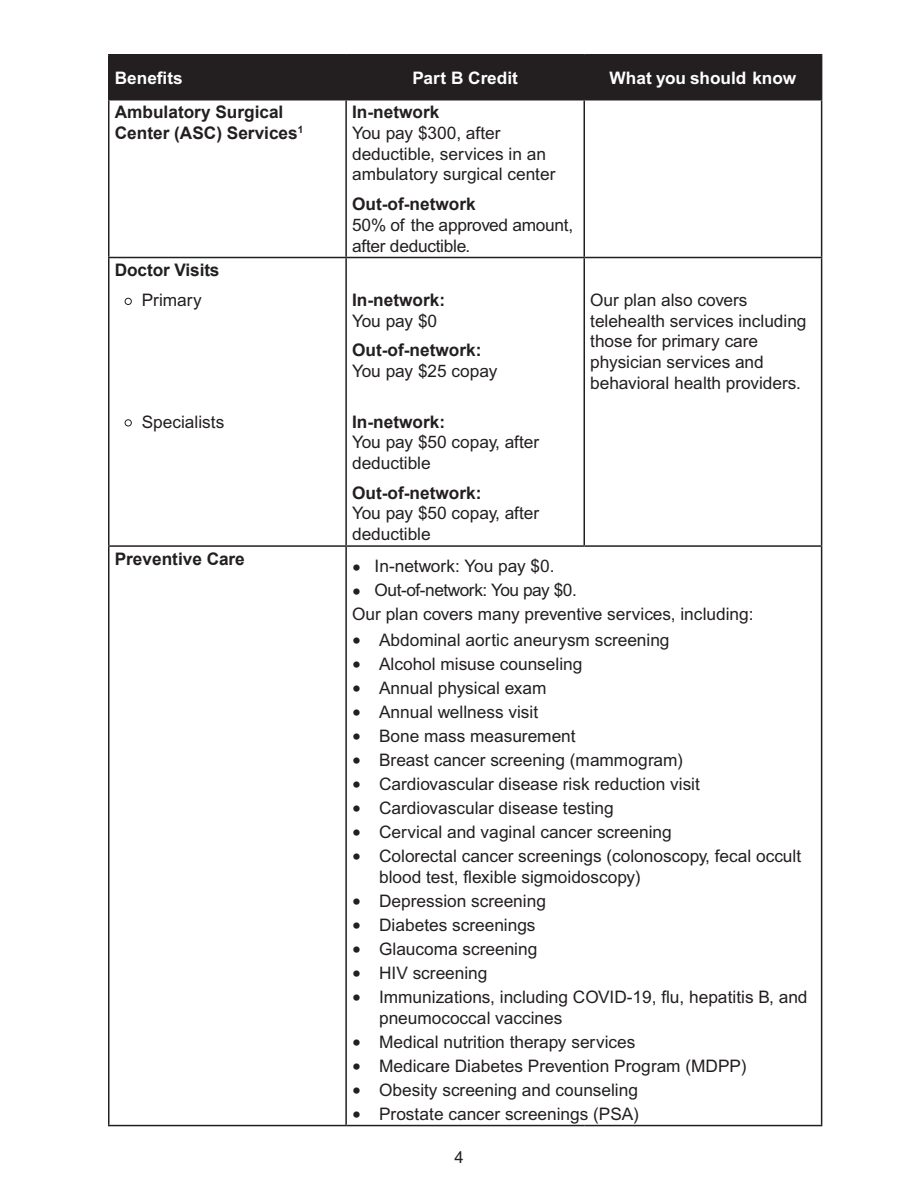
<style>
.page{position:relative;width:918px;height:1188px;background:#fff}
.page>*{position:absolute;margin:0;border:0;box-sizing:border-box;transform-origin:0 0}
.PB-_list{font:17.25px/21px "Arial MT Std";color:#231f20}
.Table_Text_Left{font:17.25px/20.7px "Arial MT Std";color:#231f20}
.Table_Sub_Head{font:700 17.25px/20.7px "Arial";color:#231f20}
.PB-table_row_center{font:17.25px "Arial MT Std";color:#231f20}
.Table_Head{font:700 17.25px "Arial MT Std";color:#fff}
.PB-_list-2{font:17.25px "Arial MT Std";letter-spacing:-.025em;color:#231f20}
.Table_Text_Left_Bl{font:17.25px "Arial MT Std";color:#231f20}
.t1{font:16.5px "Arial MT Std";color:#231f20}
.s1{font-family:"Times New Roman";font-size:25.5px}
</style>
<div class="page">
<div style="left:110px;top:56px;width:711px;height:43px;background:#231f20"></div>
<hr style="left:821px;top:547px;width:1px;height:578px;background:#231f20">
<hr style="left:108px;top:1125px;width:238px;height:1px;background:#231f20">
<hr style="left:346px;top:1125px;width:238px;height:1px;background:#231f20">
<hr style="left:584px;top:1125px;width:238px;height:1px;background:#231f20">
<hr style="left:108px;top:56px;width:2px;height:43px;background:#231f20">
<hr style="left:108px;top:54px;width:238px;height:2px;background:#231f20">
<hr style="left:108px;top:99px;width:238px;height:1px;background:#231f20">
<hr style="left:345px;top:56px;width:2px;height:43px;background:#231f20">
<hr style="left:346px;top:54px;width:238px;height:2px;background:#231f20">
<hr style="left:584px;top:54px;width:238px;height:2px;background:#231f20">
<hr style="left:584px;top:56px;width:1px;height:43px;background:#231f20">
<hr style="left:346px;top:99px;width:238px;height:1px;background:#231f20">
<hr style="left:584px;top:99px;width:238px;height:1px;background:#231f20">
<hr style="left:821px;top:56px;width:1px;height:43px;background:#231f20">
<hr style="left:108px;top:101px;width:2px;height:156px;background:#231f20">
<hr style="left:345px;top:101px;width:2px;height:156px;background:#231f20">
<hr style="left:584px;top:101px;width:1px;height:156px;background:#231f20">
<hr style="left:821px;top:101px;width:1px;height:156px;background:#231f20">
<hr style="left:108px;top:547px;width:2px;height:578px;background:#231f20">
<hr style="left:108px;top:545px;width:238px;height:2px;background:#231f20">
<hr style="left:345px;top:547px;width:2px;height:578px;background:#231f20">
<hr style="left:346px;top:545px;width:238px;height:2px;background:#231f20">
<hr style="left:584px;top:545px;width:238px;height:2px;background:#231f20">
<hr style="left:108px;top:257px;width:238px;height:1px;background:#231f20">
<hr style="left:108px;top:258px;width:2px;height:287px;background:#231f20">
<hr style="left:346px;top:257px;width:238px;height:1px;background:#231f20">
<hr style="left:345px;top:258px;width:2px;height:287px;background:#231f20">
<hr style="left:584px;top:257px;width:238px;height:1px;background:#231f20">
<hr style="left:584px;top:258px;width:1px;height:287px;background:#231f20">
<hr style="left:821px;top:258px;width:1px;height:287px;background:#231f20">
<p class="Table_Head" style="left:115px;top:67px;width:70px">Benefits</p>
<p class="Table_Head" style="left:412px;top:67px;width:107px">Part B Credit</p>
<p class="Table_Head" style="left:610px;top:67px;width:188px">What you should know</p>
<p class="Table_Sub_Head" style="left:115px;top:102px;width:190px">Ambulatory Surgical<br>Center (ASC) Services<sup>1</sup></p>
<p class="Table_Sub_Head" style="left:352px;top:102px;width:89px">In-network</p>
<p class="Table_Text_Left" style="left:352px;top:123px;width:205px">You pay $300, after deductible, services in an ambulatory surgical center</p>
<p class="Table_Sub_Head" style="left:352px;top:194px;width:125px">Out-of-network</p>
<p class="Table_Text_Left" style="left:352px;top:215px;width:223px">50% of the approved amount, after deductible.</p>
<p class="Table_Sub_Head" style="left:115px;top:260px;width:106px">Doctor Visits</p>
<p class="Table_Text_Left_Bl" style="left:124px;top:290px;width:80px"><span class="s1">•</span> Primary</p>
<p class="Table_Text_Left_Bl" style="left:124px;top:412px;width:102px"><span class="s1">•</span> Specialists</p>
<p class="Table_Sub_Head" style="left:115px;top:549px;width:132px">Preventive Care</p>
<p class="Table_Sub_Head" style="left:352px;top:290px;width:94px">In-network:</p>
<p class="Table_Text_Left" style="left:352px;top:311px;width:87px">You pay $0</p>
<p class="Table_Sub_Head" style="left:352px;top:341px;width:131px">Out-of-network:</p>
<p class="Table_Text_Left" style="left:352px;top:362px;width:147px">You pay $25 copay</p>
<p class="Table_Sub_Head" style="left:352px;top:412px;width:94px">In-network:</p>
<p class="Table_Text_Left" style="left:352px;top:433px;width:189px">You pay $50 copay, after deductible</p>
<p class="Table_Sub_Head" style="left:352px;top:483px;width:131px">Out-of-network:</p>
<p class="Table_Text_Left" style="left:352px;top:504px;width:189px">You pay $50 copay, after deductible</p>
<p class="Table_Text_Left" style="left:590px;top:290px;width:218px">Our plan also covers telehealth services including those for primary care physician services and behavioral health providers.</p>
<p class="PB-_list" style="left:352px;top:556px;width:204px"><span class="s1">•</span> In-network: You pay $0.</p>
<p class="PB-_list-2" style="left:352px;top:580px;width:226px"><span class="s1">•</span> Out-of-network: You pay $0.</p>
<p class="PB-table_row_center" style="left:352px;top:604px;width:403px">Our plan covers many preventive services, including:</p>
<p class="PB-_list" style="left:352px;top:630px;width:319px"><span class="s1">•</span> Abdominal aortic aneurysm screening</p>
<p class="PB-_list" style="left:352px;top:654px;width:232px"><span class="s1">•</span> Alcohol misuse counseling</p>
<p class="PB-_list" style="left:352px;top:678px;width:196px"><span class="s1">•</span> Annual physical exam</p>
<p class="PB-_list" style="left:352px;top:702px;width:188px"><span class="s1">•</span> Annual wellness visit</p>
<p class="PB-_list" style="left:352px;top:726px;width:225px"><span class="s1">•</span> Bone mass measurement</p>
<p class="PB-_list" style="left:352px;top:750px;width:333px"><span class="s1">•</span> Breast cancer screening (mammogram)</p>
<p class="PB-_list" style="left:352px;top:774px;width:349px"><span class="s1">•</span> Cardiovascular disease risk reduction visit</p>
<p class="PB-_list" style="left:352px;top:798px;width:263px"><span class="s1">•</span> Cardiovascular disease testing</p>
<p class="PB-_list" style="left:352px;top:822px;width:321px"><span class="s1">•</span> Cervical and vaginal cancer screening</p>
<p class="PB-_list" style="left:379px;top:846px;width:424px;text-indent:-27px"><span class="s1">•</span> Colorectal cancer screenings (colonoscopy, fecal occult blood test, flexible sigmoidoscopy)</p>
<p class="PB-_list" style="left:352px;top:891px;width:195px"><span class="s1">•</span> Depression screening</p>
<p class="PB-_list" style="left:352px;top:915px;width:185px"><span class="s1">•</span> Diabetes screenings</p>
<p class="PB-_list" style="left:352px;top:939px;width:187px"><span class="s1">•</span> Glaucoma screening</p>
<p class="PB-_list" style="left:352px;top:963px;width:137px"><span class="s1">•</span> HIV screening</p>
<p class="PB-_list" style="left:379px;top:987px;width:430px;text-indent:-27px"><span class="s1">•</span> Immunizations, including COVID-19, flu, hepatitis B, and pneumococcal vaccines</p>
<p class="PB-_list" style="left:352px;top:1032px;width:285px"><span class="s1">•</span> Medical nutrition therapy services</p>
<p class="PB-_list" style="left:352px;top:1056px;width:396px"><span class="s1">•</span> Medicare Diabetes Prevention Program (MDPP)</p>
<p class="PB-_list" style="left:352px;top:1080px;width:287px"><span class="s1">•</span> Obesity screening and counseling</p>
<p class="PB-_list" style="left:352px;top:1104px;width:289px"><span class="s1">•</span> Prostate cancer screenings (PSA)</p>
<p class="t1" style="left:454px;top:1147px;width:11px">4</p>
</div>
